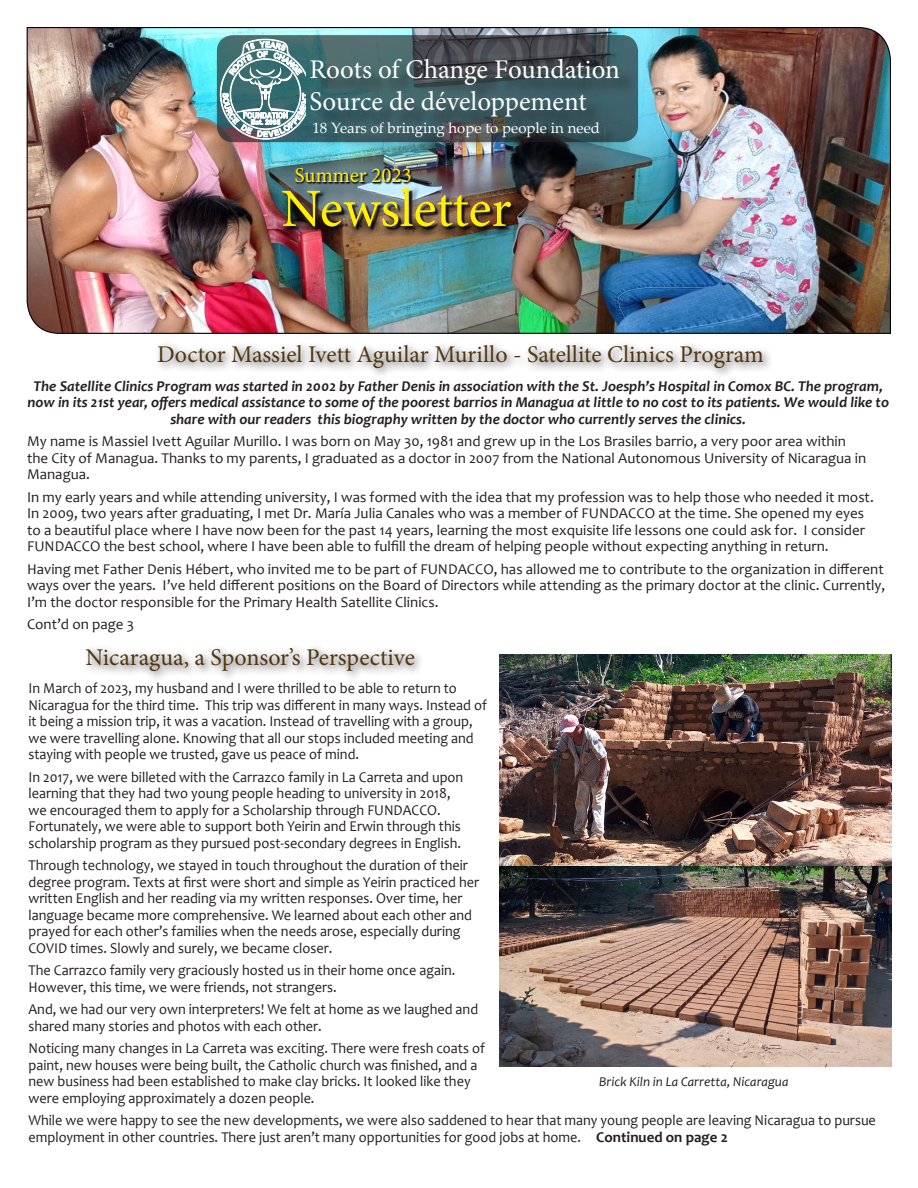
<style>
.page{position:relative;width:918px;height:1188px;background:#fff}
.page>*{position:absolute;margin:0;border:0;box-sizing:border-box;transform-origin:0 0}
.t1{font:54px "Minion Pro";color:#fff101}
.t2{font:27px "Minion Pro";letter-spacing:-.005em;color:#fff}
.t3{font:24px "Minion Pro";color:#503611}
.t4{font:21px "Minion Pro";color:#fff101}
.t5{font:15px/16.5px "Candara";color:#231f20;scale:.95 1}
.t6{font:15px/16.5px "Candara";color:#231f20}
.t7{font:italic 700 15px/16.5px "Candara";color:#231f20;text-align:center}
.t8{font:15px "Palatino Linotype";color:#fff}
.t9{font:italic 13.5px "Candara";color:#231f20}
.s1{font-weight:700}
</style>
<div class="page">
<img style="left:26px;top:27px;width:865px;height:307px">
<svg style="left:217px;top:35px;width:421px;height:107px;background:#46585c"></svg>
<div style="left:314px;top:62px;width:323px;height:74px;background:#231f20;opacity:.75"></div>
<div style="left:317px;top:125px;width:300px;height:30px;background:#231f20;opacity:.75"></div>
<svg style="left:220px;top:39px;width:85px;height:100px"></svg>
<div style="left:155px;top:340px;width:618px;height:39px;background:#231f20;opacity:.75"></div>
<img style="left:273px;top:181px;width:249px;height:56px">
<div style="left:254px;top:122px;width:199px;height:109px;background:#231f20;opacity:.2"></div>
<div style="left:295px;top:168px;width:117px;height:14px;background:#fff;opacity:.26"></div>
<svg style="left:295px;top:169px;width:117px;height:15px;background:#4f5e63"></svg>
<div style="left:82px;top:643px;width:343px;height:39px;background:#231f20;opacity:.75"></div>
<img style="left:500px;top:654px;width:391px;height:413px">
<p class="t2" style="left:309px;top:51px;width:312px">Roots of Change Foundation</p>
<p class="t2" style="left:309px;top:84px;width:279px">Source de développement</p>
<p class="t8" style="left:312px;top:117px;width:289px">18 Years of bringing hope to people in need</p>
<h3 class="t4" style="left:295px;top:161px;width:118px">Summer 2023</h3>
<h1 class="t1" style="left:281px;top:173px;width:232px">Newsletter</h1>
<p class="t3" style="left:157px;top:338px;width:608px">Doctor Massiel Ivett Aguilar Murillo - Satellite Clinics Program</p>
<p class="t7" style="left:27px;top:377px;width:863px">The Satellite Clinics Program was started in 2002 by Father Denis in association with the St. Joesph’s Hospital in Comox BC. The program, now in its 21st year, offers medical assistance to some of the poorest barrios in Managua at little to no cost to its patients. We would like to share with our readers this biography written by the doctor who currently serves the clinics.</p>
<p class="t6" style="left:27px;top:433px;width:841px">My name is Massiel Ivett Aguilar Murillo. I was born on May 30, 1981 and grew up in the Los Brasiles barrio, a very poor area within the City of Managua. Thanks to my parents, I graduated as a doctor in 2007 from the National Autonomous University of Nicaragua in<br>Managua.</p>
<p class="t6" style="left:27px;top:488px;width:848px">In my early years and while attending university, I was formed with the idea that my profession was to help those who needed it most.<br>In 2009, two years after graduating, I met Dr. María Julia Canales who was a member of FUNDACCO at the time. She opened my eyes to a beautiful place where I have now been for the past 14 years, learning the most exquisite life lessons one could ask for. I consider FUNDACCO the best school, where I have been able to fulfill the dream of helping people without expecting anything in return.</p>
<p class="t6" style="left:27px;top:560px;width:860px;text-align:justify">Having met Father Denis Hébert, who invited me to be part of FUNDACCO, has allowed me to contribute to the organization in different ways over the years. I’ve held different positions on the Board of Directors while attending as the primary doctor at the clinic. Currently, I’m the doctor responsible for the Primary Health Satellite Clinics.</p>
<p class="t6" style="left:27px;top:616px;width:109px">Cont’d on page 3</p>
<p class="t3" style="left:86px;top:641px;width:331px">Nicaragua, a Sponsor’s Perspective</p>
<p class="t5" style="left:28px;top:680px;width:484px">In March of 2023, my husband and I were thrilled to be able to return to Nicaragua for the third time. This trip was different in many ways. Instead of it being a mission trip, it was a vacation. Instead of travelling with a group, we were travelling alone. Knowing that all our stops included meeting and staying with people we trusted, gave us peace of mind.</p>
<p class="t5" style="left:28px;top:768px;width:459px">In 2017, we were billeted with the Carrazco family in La Carreta and upon learning that they had two young people heading to university in 2018, we encouraged them to apply for a Scholarship through FUNDACCO.<br>Fortunately, we were able to support both Yeirin and Erwin through this scholarship program as they pursued post-secondary degrees in English.</p>
<p class="t5" style="left:28px;top:857px;width:476px">Through technology, we stayed in touch throughout the duration of their degree program. Texts at first were short and simple as Yeirin practiced her written English and her reading via my written responses. Over time, her language became more comprehensive. We learned about each other and prayed for each other’s families when the needs arose, especially during COVID times. Slowly and surely, we became closer.</p>
<p class="t5" style="left:28px;top:962px;width:451px">The Carrazco family very graciously hosted us in their home once again.<br>However, this time, we were friends, not strangers.</p>
<p class="t5" style="left:28px;top:1001px;width:475px">And, we had our very own interpreters! We felt at home as we laughed and shared many stories and photos with each other.</p>
<p class="t5" style="left:28px;top:1040px;width:482px">Noticing many changes in La Carreta was exciting. There were fresh coats of paint, new houses were being built, the Catholic church was finished, and a new business had been established to make clay bricks. It looked like they were employing approximately a dozen people.</p>
<p class="t5" style="left:28px;top:1112px;width:894px">While we were happy to see the new developments, we were also saddened to hear that many young people are leaving Nicaragua to pursue employment in other countries. There just aren’t many opportunities for good jobs at home. <span class="s1">Continued on page 2</span></p>
<p class="t9" style="left:599px;top:1073px;width:191px">Brick Kiln in La Carretta, Nicaragua</p>
</div>
